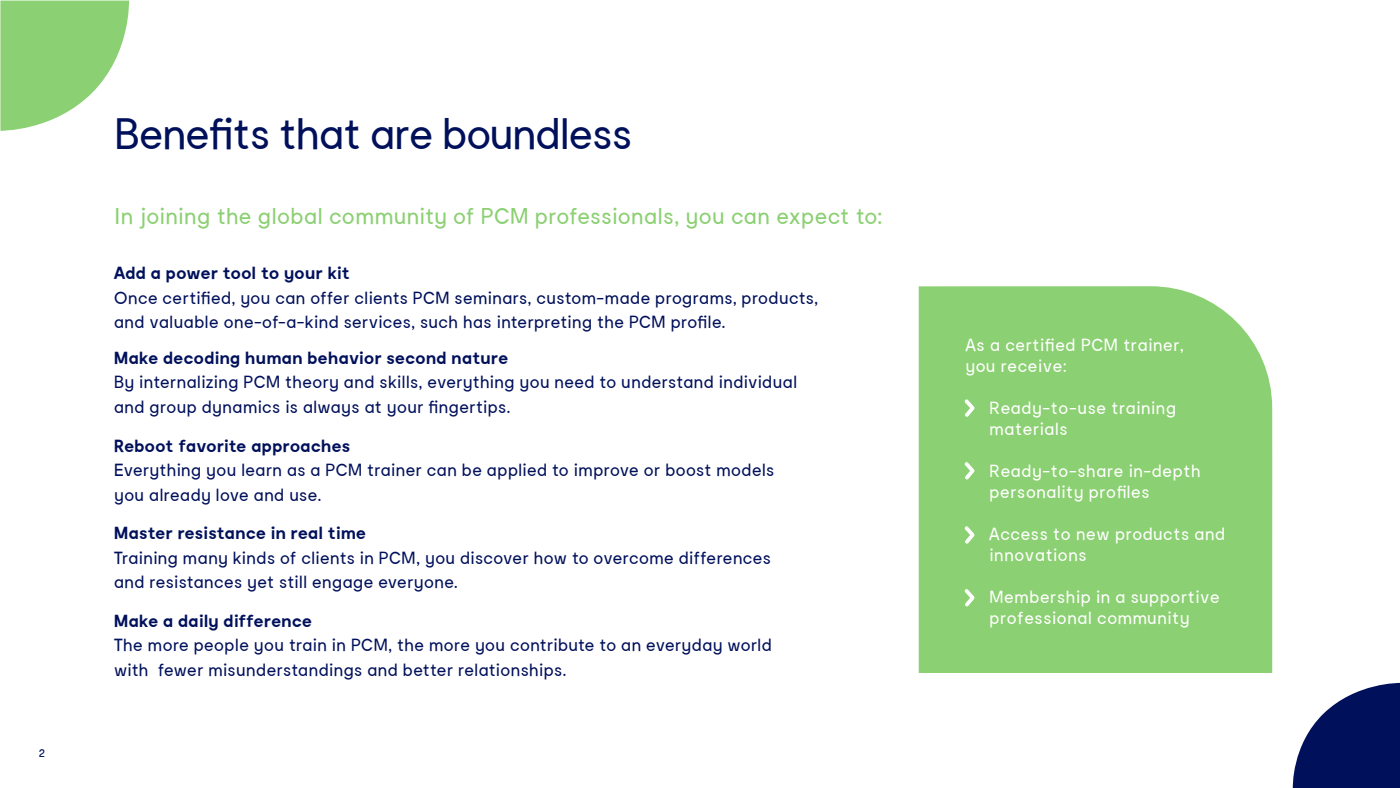
<style>
.page{position:relative;width:1400px;height:788px;background:#fff}
.page>*{position:absolute;margin:0;border:0;box-sizing:border-box;transform-origin:0 0}
.t1{font:43.75px "PCM Moderat";letter-spacing:-.05em;color:#00105b}
.t2{font:22.75px "PCM Moderat";letter-spacing:-.015em;color:#8bd072}
.t3{font:17.5px/24.5px "PCM Moderat";letter-spacing:-.01em;color:#00105b}
.t4{font:17.5px/21px "PCM Moderat";color:#fff}
.t5{font:700 17.5px "PCM Moderat";letter-spacing:-.01em;color:#00105b}
.t6{font:12.25px "PCM Moderat";color:#00105b}
</style>
<div class="page">
<div style="left:919px;top:286px;width:353px;height:387px;background:#8bd072"></div>
<svg style="left:1292px;top:682px;width:108px;height:106px"></svg>
<svg style="left:0;top:1px;width:130px;height:130px"></svg>
<svg style="left:964px;top:399px;width:11px;height:18px"></svg>
<svg style="left:964px;top:461px;width:11px;height:19px"></svg>
<svg style="left:964px;top:525px;width:11px;height:19px"></svg>
<svg style="left:964px;top:588px;width:11px;height:18px"></svg>
<p class="t6" style="left:38px;top:745px;width:8px">2</p>
<h1 class="t1" style="left:114px;top:109px;width:521px">Benefits that are boundless</h1>
<h2 class="t2" style="left:115px;top:203px;width:769px">In joining the global community of PCM professionals, you can expect to:</h2>
<p class="t5" style="left:114px;top:263px;width:238px">Add a power tool to your kit</p>
<p class="t3" style="left:114px;top:286px;width:706px">Once certified, you can offer clients PCM seminars, custom-made programs, products, and valuable one-of-a-kind services, such has interpreting the PCM profile.</p>
<p class="t5" style="left:114px;top:347px;width:396px">Make decoding human behavior second nature</p>
<p class="t3" style="left:114px;top:370px;width:685px">By internalizing PCM theory and skills, everything you need to understand individual and group dynamics is always at your fingertips.</p>
<p class="t5" style="left:114px;top:435px;width:238px">Reboot favorite approaches</p>
<p class="t3" style="left:114px;top:458px;width:663px">Everything you learn as a PCM trainer can be applied to improve or boost models you already love and use.</p>
<p class="t5" style="left:114px;top:523px;width:254px">Master resistance in real time</p>
<p class="t3" style="left:114px;top:546px;width:659px">Training many kinds of clients in PCM, you discover how to overcome differences and resistances yet still engage everyone.</p>
<p class="t5" style="left:114px;top:610px;width:200px">Make a daily difference</p>
<p class="t3" style="left:114px;top:633px;width:660px">The more people you train in PCM, the more you contribute to an everyday world with fewer misunderstandings and better relationships.</p>
<p class="t4" style="left:965px;top:335px;width:220px">As a certified PCM trainer, you receive:</p>
<p class="t4" style="left:989px;top:398px;width:189px">Ready-to-use training materials</p>
<p class="t4" style="left:989px;top:461px;width:213px">Ready-to-share in-depth personality profiles</p>
<p class="t4" style="left:989px;top:524px;width:238px">Access to new products and innovations</p>
<p class="t4" style="left:989px;top:587px;width:232px">Membership in a supportive professional community</p>
</div>
